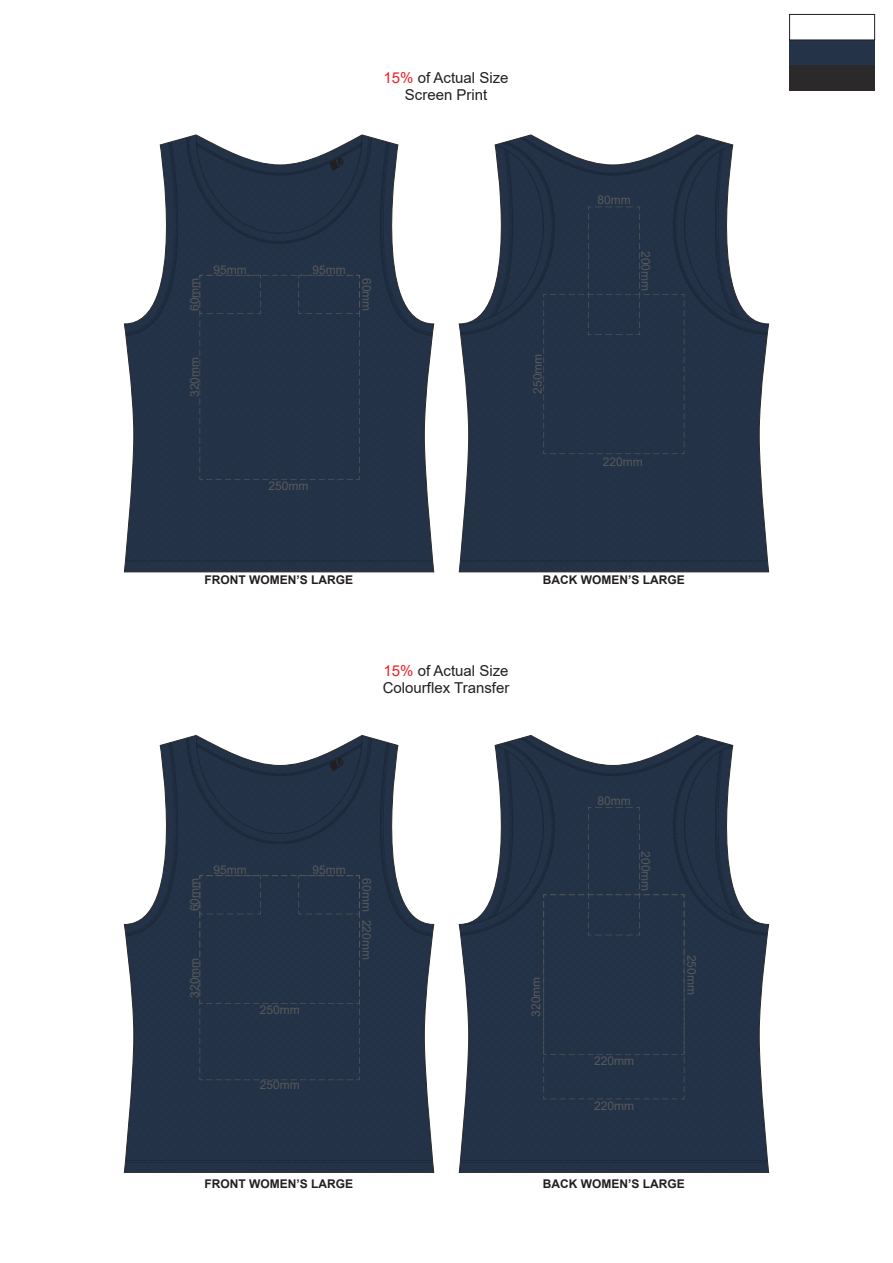
<style>
.page{position:relative;width:893px;height:1263px;background:#fff}
.page>*{position:absolute;margin:0;border:0;box-sizing:border-box;transform-origin:0 0}
.t1{font:15px/16.8px "Arial";color:#231f20;text-align:center}
.t2{font:12px "Arial";color:#58595b}
.t3{font:700 12px "Arial";color:#231f20}
.s1{color:#ed1c24}
</style>
<div class="page">
<div style="left:459px;top:454px;width:310px;height:118px;background:#233247"></div>
<svg style="left:124px;top:135px;width:310px;height:437px"></svg>
<div style="left:200px;top:275px;width:160px;height:205px;background:#233247"></div>
<svg style="left:459px;top:135px;width:310px;height:319px"></svg>
<div style="left:459px;top:1099px;width:310px;height:73px;background:#233247"></div>
<svg style="left:124px;top:735px;width:310px;height:437px"></svg>
<svg style="left:459px;top:735px;width:310px;height:364px"></svg>
<div style="left:200px;top:875px;width:160px;height:205px;background:#233247"></div>
<div style="left:790px;top:40px;width:85px;height:25px;background:#243348"></div>
<div style="left:790px;top:65px;width:85px;height:25px;background:#2c292a"></div>
<div style="left:789px;top:14px;width:86px;height:26px;background:#fff;border:1px solid #231f20"></div>
<p class="t1" style="left:384px;top:69px;width:127px"><span class="s1">15%</span> of Actual Size<br>Screen Print</p>
<p class="t2" style="left:214px;top:261px;width:35px">95mm</p>
<p class="t2" style="left:312px;top:261px;width:35px">95mm</p>
<p class="t2" style="left:186px;top:311px;width:35px;rotate:-90deg">60mm</p>
<p class="t2" style="left:375px;top:278px;width:35px;rotate:90deg">60mm</p>
<p class="t2" style="left:186px;top:397px;width:42px;rotate:-90deg">320mm</p>
<p class="t2" style="left:268px;top:478px;width:42px">250mm</p>
<p class="t2" style="left:529px;top:394px;width:42px;rotate:-90deg">250mm</p>
<p class="t2" style="left:597px;top:192px;width:35px">80mm</p>
<p class="t2" style="left:654px;top:251px;width:42px;rotate:90deg">200mm</p>
<p class="t2" style="left:603px;top:454px;width:42px">220mm</p>
<p class="t3" style="left:205px;top:572px;width:150px">FRONT WOMEN’S LARGE</p>
<p class="t1" style="left:383px;top:662px;width:128px;text-align:left"><span class="s1">15%</span> of Actual Size<br>Colourflex Transfer</p>
<p class="t3" style="left:543px;top:572px;width:143px">BACK WOMEN’S LARGE</p>
<p class="t2" style="left:214px;top:862px;width:35px">95mm</p>
<p class="t2" style="left:312px;top:862px;width:35px">95mm</p>
<p class="t2" style="left:186px;top:911px;width:35px;rotate:-90deg">60mm</p>
<p class="t2" style="left:375px;top:878px;width:35px;rotate:90deg">60mm</p>
<p class="t2" style="left:186px;top:998px;width:42px;rotate:-90deg">320mm</p>
<p class="t2" style="left:260px;top:1001px;width:42px">250mm</p>
<p class="t2" style="left:260px;top:1076px;width:42px">250mm</p>
<p class="t2" style="left:375px;top:920px;width:42px;rotate:90deg">220mm</p>
<p class="t3" style="left:205px;top:1175px;width:150px">FRONT WOMEN’S LARGE</p>
<p class="t2" style="left:528px;top:1017px;width:42px;rotate:-90deg">320mm</p>
<p class="t2" style="left:597px;top:792px;width:35px">80mm</p>
<p class="t2" style="left:654px;top:851px;width:42px;rotate:90deg">200mm</p>
<p class="t2" style="left:594px;top:1053px;width:42px">220mm</p>
<p class="t2" style="left:594px;top:1098px;width:42px">220mm</p>
<p class="t2" style="left:700px;top:955px;width:42px;rotate:90deg">250mm</p>
<p class="t3" style="left:543px;top:1175px;width:143px">BACK WOMEN’S LARGE</p>
</div>
